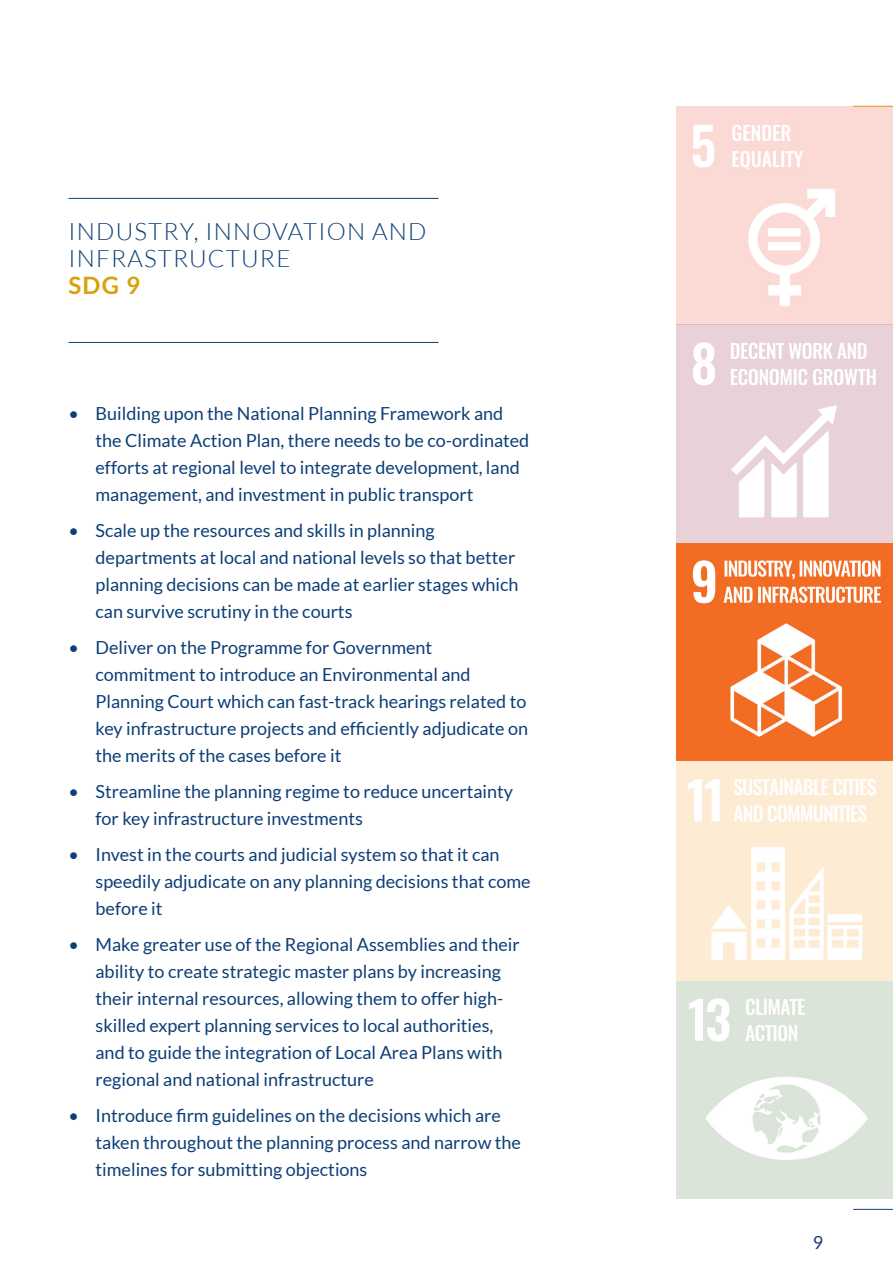
<style>
.page{position:relative;width:893px;height:1263px;background:#fff}
.page>*{position:absolute;margin:0;border:0;box-sizing:border-box;transform-origin:0 0}
.Chapter_Title_-_Alig{font:300 24px "Lato";letter-spacing:.05em;color:#0d3e76}
.Chapter_Title_-_Alig-2{font:700 24px "Lato";color:#d8a20b}
.t1{font:18px/27px "Lato";color:#0d3e76}
.t2{font:18px "Lato";color:#163f74}
</style>
<div class="page">
<hr style="left:853px;top:1209px;width:40px;height:1px;background:#163f74">
<hr style="left:69px;top:198px;width:369px;height:1px;background:#0d3e76">
<hr style="left:69px;top:342px;width:369px;height:1px;background:#0d3e76">
<img style="left:676px;top:106px;width:217px;height:1092px">
<p class="Chapter_Title_-_Alig" style="left:69px;top:219px;width:359px">INDUSTRY, INNOVATION AND</p>
<p class="Chapter_Title_-_Alig" style="left:69px;top:246px;width:223px">INFRASTRUCTURE</p>
<p class="Chapter_Title_-_Alig-2" style="left:69px;top:272px;width:73px">SDG 9</p>
<p class="t1" style="left:96px;top:400px;width:435px;text-indent:-27px">• Building upon the National Planning Framework and the Climate Action Plan, there needs to be co-ordinated efforts at regional level to integrate development, land management, and investment in public transport</p>
<p class="t1" style="left:96px;top:517px;width:424px;text-indent:-27px">• Scale up the resources and skills in planning departments at local and national levels so that better planning decisions can be made at earlier stages which can survive scrutiny in the courts</p>
<p class="t1" style="left:96px;top:634px;width:434px;text-indent:-27px">• Deliver on the Programme for Government commitment to introduce an Environmental and Planning Court which can fast-track hearings related to key infrastructure projects and efficiently adjudicate on the merits of the cases before it</p>
<p class="t1" style="left:96px;top:778px;width:419px;text-indent:-27px">• Streamline the planning regime to reduce uncertainty for key infrastructure investments</p>
<p class="t1" style="left:96px;top:841px;width:437px;text-indent:-27px">• Invest in the courts and judicial system so that it can speedily adjudicate on any planning decisions that come before it</p>
<p class="t1" style="left:96px;top:931px;width:426px;text-indent:-27px">• Make greater use of the Regional Assemblies and their ability to create strategic master plans by increasing their internal resources, allowing them to offer high&shy;skilled expert planning services to local authorities, and to guide the integration of Local Area Plans with regional and national infrastructure</p>
<p class="t1" style="left:96px;top:1102px;width:427px;text-indent:-27px">• Introduce firm guidelines on the decisions which are taken throughout the planning process and narrow the timelines for submitting objections</p>
<p class="t2" style="left:813px;top:1233px;width:12px">9</p>
</div>
